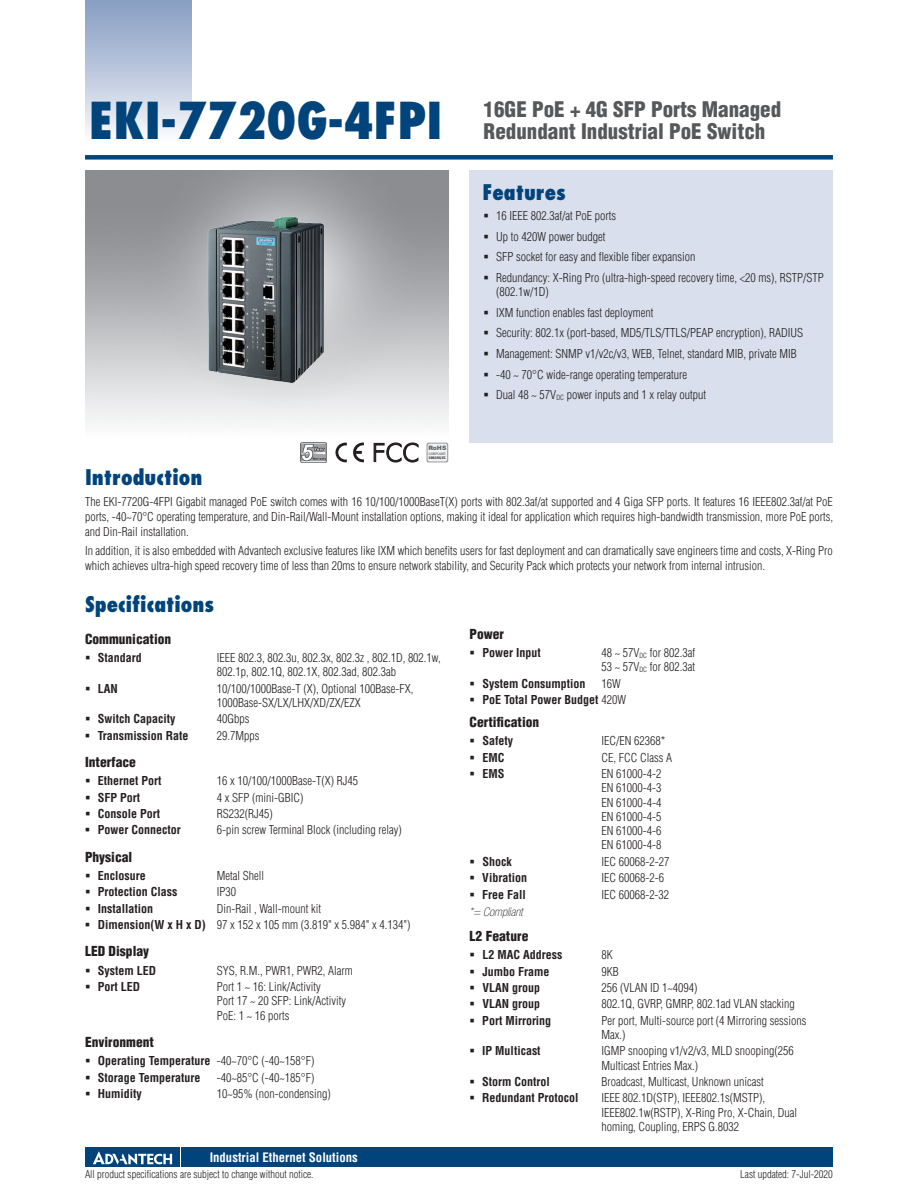
<style>
.page{position:relative;width:918px;height:1188px;background:#fff}
.page>*{position:absolute;margin:0;border:0;box-sizing:border-box;transform-origin:0 0}
.t1{font:800 condensed 49.5px "Futura";color:#00447b}
.t2{font:900 condensed 21px/22.5px "Helvetica";color:#57585a}
.t3{font:800 condensed 21px "Futura";color:#00447b}
.t4{font:900 condensed 13.5px "Helvetica";color:#231f20}
.t5{font:700 condensed 12.75px "Helvetica";color:#fff}
.t6{font:300 condensed 12px/14.2px "Helvetica";color:#231f20}
.t7{font:700 condensed 12px/16.4px "Helvetica";color:#231f20}
.t8{font:italic 100 condensed 12px "Helvetica Neue";color:#231f20}
.t9{font:300 condensed 10.5px "Helvetica";color:#231f20}
.t10{font:900 6px "Arial";color:#636366}
.t11{font:700 condensed 3.3px "Helvetica";color:#231f20;scale:1.11 1}
.t12{font:700 condensed 3.3px "Helvetica";color:#76787b;scale:1.05 1}
.s1{font-weight:300}
.s2{font-weight:700}
</style>
<div class="page">
<div style="left:85px;top:155px;width:748px;height:5px;background:#00447b"></div>
<div style="left:85px;top:0;width:106px;height:143px;background:linear-gradient(to bottom,#849bc1,#f9fafc)"></div>
<div style="left:182px;top:1147px;width:651px;height:20px;background:#00447b"></div>
<div style="left:85px;top:1147px;width:95px;height:20px;background:#00447b"></div>
<svg style="left:93px;top:1151px;width:79px;height:14px"></svg>
<div style="left:470px;top:170px;width:363px;height:272px;background:#d9dfec"></div>
<img style="left:183px;top:212px;width:166px;height:176px">
<svg style="left:426px;top:443px;width:22px;height:20px"></svg>
<div style="left:428px;top:444px;width:19px;height:17px;background:#f2f3f4;border-radius:2px"></div>
<svg style="left:335px;top:443px;width:12px;height:19px"></svg>
<svg style="left:353px;top:442px;width:11px;height:21px"></svg>
<svg style="left:373px;top:442px;width:46px;height:21px"></svg>
<img style="left:301px;top:443px;width:26px;height:19px">
<h1 class="t1" style="left:89px;top:90px;width:355px">EKI-7720G-4FPI</h1>
<h2 class="t2" style="left:484px;top:98px;width:299px">16GE PoE + 4G SFP Ports Managed<br>Redundant Industrial PoE Switch</h2>
<h2 class="t3" style="left:482px;top:179px;width:85px">Features</h2>
<p class="t10" style="left:428px;top:444px;width:20px">RoHS</p>
<p class="t12" style="left:429px;top:452px;width:18px">COMPLIANT</p>
<p class="t11" style="left:429px;top:456px;width:17px">2002/95/EC</p>
<p class="t6" style="left:496px;top:205px;width:329px;line-height:20.7px">16 IEEE 802.3af/at PoE ports<br>Up to 420W power budget<br>SFP socket for easy and flexible fiber expansion<br>Redundancy: X-Ring Pro (ultra-high-speed recovery time, &lt;20 ms), RSTP/STP</p>
<p class="t6" style="left:496px;top:281px;width:308px;line-height:20.5px">(802.1w/1D)<br>IXM function enables fast deployment<br>Security: 802.1x (port-based, MD5/TLS/TTLS/PEAP encryption), RADIUS Management: SNMP v1/v2c/v3, WEB, Telnet, standard MIB, private MIB -40 ~ 70°C wide-range operating temperature<br>Dual 48 ~ 57V<sub>DC</sub> power inputs and 1 x relay output</p>
<h2 class="t3" style="left:85px;top:464px;width:119px">Introduction</h2>
<p class="t6" style="left:85px;top:494px;width:749px;line-height:15px;text-align:justify">The EKI-7720G-4FPI Gigabit managed PoE switch comes with 16 10/100/1000BaseT(X) ports with 802.3af/at supported and 4 Giga SFP ports. It features 16 IEEE802.3af/at PoE ports, -40~70°C operating temperature, and Din-Rail/Wall-Mount installation options, making it ideal for application which requires high-bandwidth transmission, more PoE ports, and Din-Rail installation.</p>
<p class="t6" style="left:85px;top:543px;width:749px;line-height:15px">In addition, it is also embedded with Advantech exclusive features like IXM which benefits users for fast deployment and can dramatically save engineers time and costs, X-Ring Pro which achieves ultra-high speed recovery time of less than 20ms to ensure network stability, and Security Pack which protects your network from internal intrusion.</p>
<h2 class="t3" style="left:85px;top:591px;width:131px">Specifications</h2>
<p class="t4" style="left:85px;top:630px;width:88px">Communication</p>
<p class="t7" style="left:98px;top:649px;width:46px">Standard</p>
<p class="t6" style="left:217px;top:650px;width:226px">IEEE 802.3, 802.3u, 802.3x, 802.3z , 802.1D, 802.1w,<br>802.1p, 802.1Q, 802.1X, 802.3ad, 802.3ab</p>
<p class="t7" style="left:98px;top:680px;width:22px">LAN</p>
<p class="t6" style="left:217px;top:681px;width:198px">10/100/1000Base-T (X), Optional 100Base-FX,<br>1000Base-SX/LX/LHX/XD/ZX/EZX</p>
<p class="t7" style="left:98px;top:711px;width:79px">Switch Capacity</p>
<p class="t6" style="left:217px;top:712px;width:34px">40Gbps</p>
<p class="t7" style="left:98px;top:727px;width:92px">Transmission Rate</p>
<p class="t6" style="left:217px;top:728px;width:44px">29.7Mpps</p>
<p class="t4" style="left:85px;top:753px;width:52px">Interface</p>
<p class="t7" style="left:98px;top:773px;width:65px">Ethernet Port</p>
<p class="t6" style="left:217px;top:774px;width:143px">16 x 10/100/1000Base-T(X) RJ45</p>
<p class="t7" style="left:98px;top:789px;width:44px">SFP Port</p>
<p class="t6" style="left:217px;top:790px;width:88px">4 x SFP (mini-GBIC)</p>
<p class="t7" style="left:98px;top:805px;width:64px">Console Port</p>
<p class="t6" style="left:217px;top:807px;width:57px">RS232(RJ45)</p>
<p class="t7" style="left:98px;top:822px;width:85px">Power Connector</p>
<p class="t6" style="left:217px;top:823px;width:187px">6-pin screw Terminal Block (including relay)</p>
<p class="t4" style="left:85px;top:848px;width:49px">Physical</p>
<p class="t7" style="left:98px;top:867px;width:49px">Enclosure</p>
<p class="t6" style="left:217px;top:868px;width:49px">Metal Shell</p>
<p class="t7" style="left:98px;top:884px;width:81px">Protection Class</p>
<p class="t6" style="left:217px;top:885px;width:21px">IP30</p>
<p class="t7" style="left:98px;top:900px;width:57px">Installation</p>
<p class="t4" style="left:470px;top:625px;width:36px">Power</p>
<p class="t7" style="left:482px;top:644px;width:60px">Power Input</p>
<p class="t6" style="left:601px;top:646px;width:95px">48 ~ 57V<sub>DC</sub> for 802.3af<br>53 ~ 57V<sub>DC</sub> for 802.3at</p>
<p class="t7" style="left:482px;top:675px;width:105px">System Consumption</p>
<p class="t7" style="left:482px;top:675px;width:145px;text-indent:119px"><span class="s1">16W<br></span>PoE Total Power Budget <span class="s1">420W</span></p>
<p class="t4" style="left:470px;top:714px;width:71px">Certification</p>
<p class="t7" style="left:482px;top:733px;width:32px">Safety</p>
<p class="t6" style="left:601px;top:734px;width:65px">IEC/EN 62368*</p>
<p class="t7" style="left:482px;top:749px;width:24px">EMC</p>
<p class="t6" style="left:601px;top:750px;width:72px">CE, FCC Class A</p>
<p class="t7" style="left:482px;top:766px;width:24px">EMS</p>
<p class="t6" style="left:601px;top:767px;width:61px;text-align:justify">EN 61000-4-2<br>EN 61000-4-3<br>EN 61000-4-4<br>EN 61000-4-5<br>EN 61000-4-6<br>EN 61000-4-8</p>
<p class="t7" style="left:482px;top:853px;width:31px">Shock</p>
<p class="t6" style="left:601px;top:854px;width:69px">IEC 60068-2-27</p>
<p class="t7" style="left:482px;top:870px;width:46px">Vibration</p>
<p class="t6" style="left:601px;top:871px;width:64px">IEC 60068-2-6</p>
<p class="t7" style="left:482px;top:886px;width:45px">Free Fall</p>
<p class="t6" style="left:601px;top:887px;width:69px">IEC 60068-2-32</p>
<p class="t8" style="left:470px;top:905px;width:55px">*= Compliant</p>
<p class="t4" style="left:470px;top:927px;width:60px">L2 Feature</p>
<p class="t7" style="left:482px;top:947px;width:82px">L2 MAC Address</p>
<p class="t6" style="left:601px;top:948px;width:13px">8K</p>
<p class="t7" style="left:482px;top:963px;width:68px">Jumbo Frame</p>
<p class="t6" style="left:601px;top:964px;width:19px">9KB</p>
<p class="t7" style="left:482px;top:979px;width:59px">VLAN group</p>
<p class="t6" style="left:601px;top:980px;width:97px">256 (VLAN ID 1~4094)</p>
<p class="t7" style="left:482px;top:996px;width:59px">VLAN group</p>
<p class="t6" style="left:601px;top:997px;width:195px">802.1Q, GVRP, GMRP, 802.1ad VLAN stacking</p>
<p class="t7" style="left:482px;top:1012px;width:70px">Port Mirroring</p>
<p class="t6" style="left:601px;top:1013px;width:207px">Per port, Multi-source port (4 Mirroring sessions<br>Max.)</p>
<p class="t7" style="left:482px;top:1043px;width:60px">IP Multicast</p>
<p class="t6" style="left:601px;top:1044px;width:194px">IGMP snooping v1/v2/v3, MLD snooping(256<br>Multicast Entries Max.)</p>
<p class="t7" style="left:482px;top:1073px;width:69px">Storm Control</p>
<p class="t6" style="left:601px;top:1074px;width:164px">Broadcast, Multicast, Unknown unicast</p>
<p class="t7" style="left:482px;top:1090px;width:98px">Redundant Protocol</p>
<p class="t6" style="left:601px;top:1091px;width:197px">IEEE 802.1D(STP), IEEE802.1s(MSTP),<br>IEEE802.1w(RSTP), X-Ring Pro, X-Chain, Dual homing, Coupling, ERPS G.8032</p>
<p class="t6" style="left:98px;top:900px;width:314px;line-height:16.4px;text-indent:119px">Din-Rail , Wall-mount kit<br><span class="s2">Dimension(W x H x D)</span> 97 x 152 x 105 mm (3.819" x 5.984" x 4.134")</p>
<p class="t4" style="left:85px;top:943px;width:66px">LED Display</p>
<p class="t7" style="left:98px;top:962px;width:60px">System LED</p>
<p class="t6" style="left:217px;top:963px;width:137px">SYS, R.M., PWR1, PWR2, Alarm</p>
<p class="t7" style="left:98px;top:979px;width:44px">Port LED</p>
<p class="t6" style="left:217px;top:980px;width:131px">Port 1 ~ 16: Link/Activity<br>Port 17 ~ 20 SFP: Link/Activity<br>PoE: 1 ~ 16 ports</p>
<p class="t4" style="left:85px;top:1033px;width:70px">Environment</p>
<p class="t7" style="left:98px;top:1053px;width:218px">Operating Temperature <span class="s1">-40~70°C (-40~158°F)<br></span>Storage Temperature</p>
<p class="t6" style="left:217px;top:1070px;width:99px">-40~85°C (-40~185°F)</p>
<p class="t7" style="left:98px;top:1085px;width:46px">Humidity</p>
<p class="t6" style="left:217px;top:1087px;width:115px">10~95% (non-condensing)</p>
<p class="t5" style="left:210px;top:1150px;width:150px">Industrial Ethernet Solutions</p>
<p class="t9" style="left:85px;top:1168px;width:230px">All product specifications are subject to change without notice.</p>
<p class="t9" style="left:740px;top:1168px;width:94px">Last updated: 7-Jul-2020</p>
</div>
